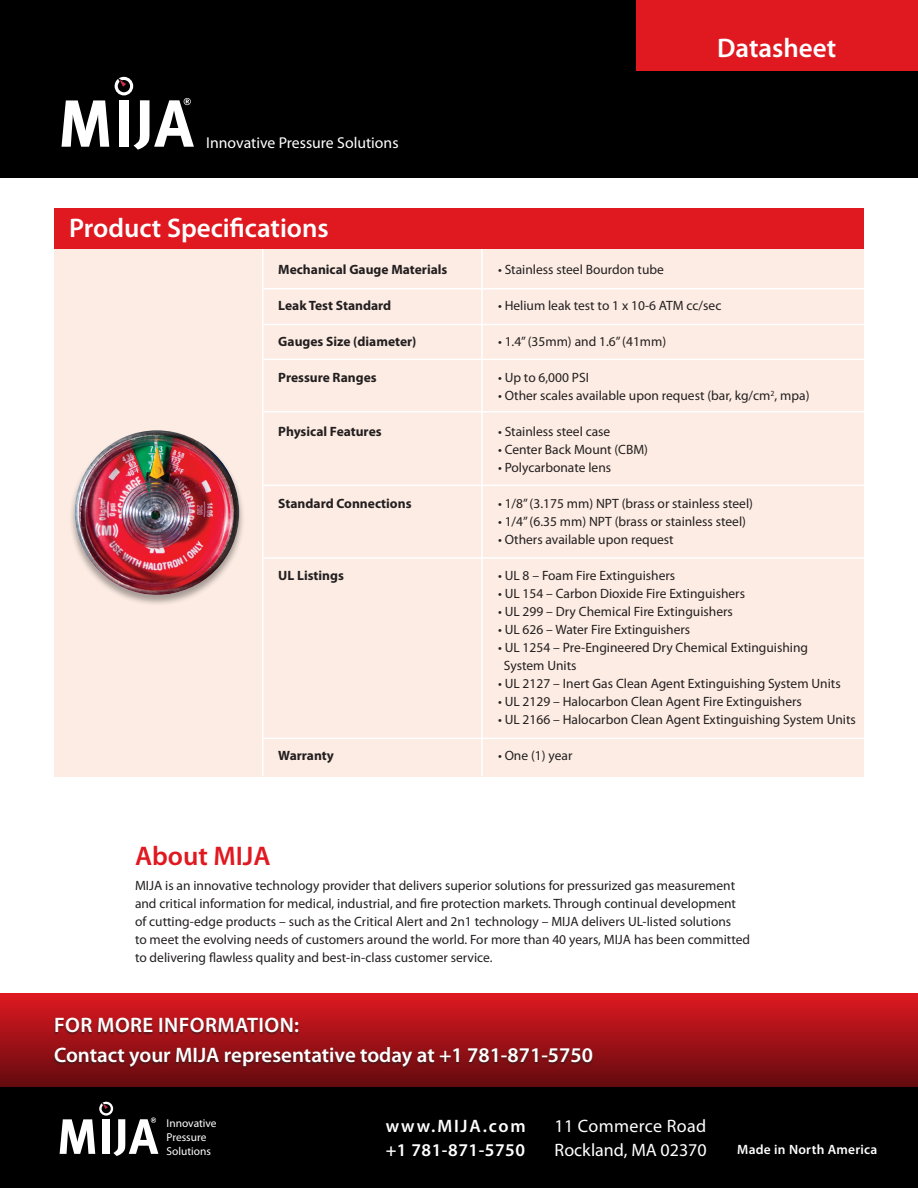
<style>
.page{position:relative;width:918px;height:1188px;background:#fff}
.page>*{position:absolute;margin:0;border:0;box-sizing:border-box;transform-origin:0 0}
.SUBHEAD{font:600 27px "Myriad Pro";color:#fff}
.SUBHEAD-2{font:600 27px "Myriad Pro";color:#e01921}
.TEXT_BIG{font:600 21px/30px "Myriad Pro";color:#fff}
.t1{font:18px "Myriad Pro";letter-spacing:.01em;color:#fff}
.t2{font:600 18px "Myriad Pro";letter-spacing:.03em;color:#fff}
.t3{font:600 18px "Myriad Pro";letter-spacing:.1em;color:#fff}
.t4{font:15.75px "Myriad Pro";color:#fff}
.TEXT_9{font:13.5px/18px "Myriad Pro";color:#231f20}
.TEXT_9-2{font:700 13.5px "Myriad Pro";color:#231f20}
.t5{font:600 13.5px "Myriad Pro";letter-spacing:.02em;color:#fff}
.t6{font:11.4px "Myriad Pro";color:#fff}
</style>
<div class="page">
<div style="left:0;top:1085px;width:918px;height:103px;background:#000"></div>
<div style="left:0;top:0;width:918px;height:178px;background:#000"></div>
<svg style="left:62px;top:100px;width:47px;height:47px"></svg>
<svg style="left:115px;top:77px;width:79px;height:73px"></svg>
<div style="left:636px;top:0;width:282px;height:71px;background:#e01921"></div>
<svg style="left:60px;top:1102px;width:98px;height:54px"></svg>
<svg style="left:0;top:993px;width:918px;height:94px;background:#a31117"></svg>
<div style="left:53px;top:1017px;width:541px;height:53px;background:#231f20;opacity:.66"></div>
<div style="left:54px;top:249px;width:810px;height:527px;background:#fcece3"></div>
<hr style="left:262px;top:249px;width:1px;height:527px;background:#fff">
<hr style="left:481px;top:249px;width:2px;height:527px;background:#fff">
<hr style="left:263px;top:288px;width:601px;height:2px;background:#fff">
<hr style="left:263px;top:324px;width:601px;height:1px;background:#fff">
<hr style="left:263px;top:359px;width:601px;height:1px;background:#fff">
<hr style="left:263px;top:411px;width:601px;height:1px;background:#fff">
<hr style="left:263px;top:485px;width:601px;height:1px;background:#fff">
<hr style="left:263px;top:557px;width:601px;height:2px;background:#fff">
<hr style="left:263px;top:738px;width:601px;height:1px;background:#fff">
<div style="left:54px;top:208px;width:810px;height:41px;background:#e01921"></div>
<div style="left:69px;top:430px;width:176px;height:176px;background:#231f20;opacity:.4"></div>
<img style="left:75px;top:430px;width:164px;height:165px;border-radius:82px">
<p class="t4" style="left:206px;top:133px;width:194px">Innovative Pressure Solutions</p>
<p class="SUBHEAD" style="left:69px;top:211px;width:261px">Product Specifications</p>
<p class="TEXT_9-2" style="left:278px;top:261px;width:171px">Mechanical Gauge Materials</p>
<p class="TEXT_9-2" style="left:278px;top:297px;width:114px">Leak Test Standard</p>
<p class="TEXT_9-2" style="left:278px;top:333px;width:140px">Gauges Size (diameter)</p>
<p class="TEXT_9-2" style="left:278px;top:369px;width:100px">Pressure Ranges</p>
<p class="TEXT_9-2" style="left:278px;top:423px;width:105px">Physical Features</p>
<p class="TEXT_9-2" style="left:278px;top:495px;width:135px">Standard Connections</p>
<p class="TEXT_9-2" style="left:278px;top:567px;width:67px">UL Listings</p>
<p class="TEXT_9-2" style="left:278px;top:747px;width:57px">Warranty</p>
<p class="SUBHEAD" style="left:717px;top:31px;width:121px">Datasheet</p>
<p class="TEXT_9" style="left:498px;top:260px;width:167px">• Stainless steel Bourdon tube</p>
<p class="TEXT_9" style="left:498px;top:296px;width:225px">• Helium leak test to 1 x 10-6 ATM cc/sec</p>
<p class="TEXT_9" style="left:498px;top:332px;width:170px">• 1.4” (35mm) and 1.6” (41mm)</p>
<p class="TEXT_9" style="left:498px;top:368px;width:93px">• Up to 6,000 PSI</p>
<p class="TEXT_9" style="left:498px;top:386px;width:313px">• Other scales available upon request (bar, kg/cm<sup>2</sup>, mpa)</p>
<p class="TEXT_9" style="left:498px;top:422px;width:114px">• Stainless steel case</p>
<p class="TEXT_9" style="left:498px;top:440px;width:152px">• Center Back Mount (CBM)</p>
<p class="TEXT_9" style="left:498px;top:458px;width:115px">• Polycarbonate lens</p>
<p class="TEXT_9" style="left:498px;top:494px;width:257px">• 1/8” (3.175 mm) NPT (brass or stainless steel)</p>
<p class="TEXT_9" style="left:498px;top:512px;width:250px">• 1/4” (6.35 mm) NPT (brass or stainless steel)</p>
<p class="TEXT_9" style="left:498px;top:530px;width:177px">• Others available upon request</p>
<p class="TEXT_9" style="left:498px;top:566px;width:179px">• UL 8 – Foam Fire Extinguishers</p>
<p class="TEXT_9" style="left:498px;top:584px;width:249px">• UL 154 – Carbon Dioxide Fire Extinguishers</p>
<p class="TEXT_9" style="left:498px;top:602px;width:236px">• UL 299 – Dry Chemical Fire Extinguishers</p>
<p class="TEXT_9" style="left:498px;top:620px;width:194px">• UL 626 – Water Fire Extinguishers</p>
<p class="TEXT_9" style="left:504px;top:638px;width:306px;text-indent:-6px">• UL 1254 – Pre-Engineered Dry Chemical Extinguishing<br>System Units</p>
<p class="TEXT_9" style="left:498px;top:674px;width:344px">• UL 2127 – Inert Gas Clean Agent Extinguishing System Units</p>
<p class="TEXT_9" style="left:498px;top:692px;width:305px">• UL 2129 – Halocarbon Clean Agent Fire Extinguishers</p>
<p class="TEXT_9" style="left:498px;top:710px;width:359px">• UL 2166 – Halocarbon Clean Agent Extinguishing System Units</p>
<p class="TEXT_9" style="left:498px;top:746px;width:76px">• One (1) year</p>
<p class="SUBHEAD-2" style="left:135px;top:839px;width:137px">About MIJA</p>
<p class="TEXT_9" style="left:135px;top:877px;width:617px">MIJA is an innovative technology provider that delivers superior solutions for pressurized gas measurement and critical information for medical, industrial, and fire protection markets. Through continual development of cutting-edge products – such as the Critical Alert and 2n1 technology – MIJA delivers UL-listed solutions<br>to meet the evolving needs of customers around the world. For more than 40 years, MIJA has been committed to delivering flawless quality and best-in-class customer service.</p>
<p class="TEXT_BIG" style="left:54px;top:1009px;width:540px">FOR MORE INFORMATION:<br>Contact your MIJA representative today at +1 781-871-5750</p>
<p class="t6" style="left:167px;top:1116px;width:52px">Innovative</p>
<p class="t6" style="left:167px;top:1130px;width:41px">Pressure</p>
<p class="t6" style="left:167px;top:1144px;width:46px">Solutions</p>
<p class="t3" style="left:386px;top:1114px;width:142px">www.MIJA.com</p>
<p class="t2" style="left:386px;top:1138px;width:141px">+1 781-871-5750</p>
<p class="t1" style="left:555px;top:1114px;width:153px">11 Commerce Road</p>
<p class="t1" style="left:555px;top:1138px;width:154px">Rockland, MA 02370</p>
<p class="t5" style="left:737px;top:1141px;width:142px">Made in North America</p>
</div>
